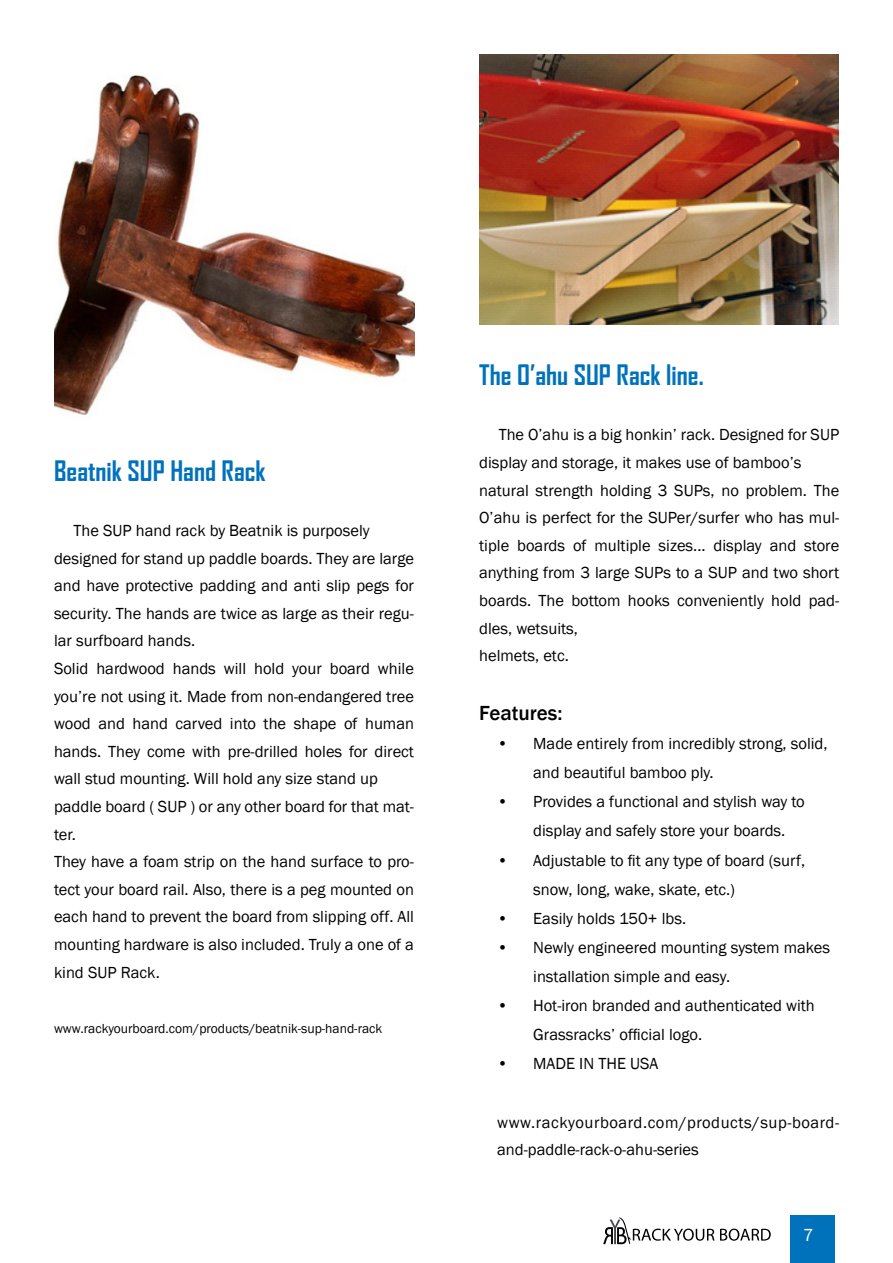
<style>
.page{position:relative;width:893px;height:1263px;background:#fff}
.page>*{position:absolute;margin:0;border:0;box-sizing:border-box;transform-origin:0 0}
.t1{font:700 27px "Agency FB";color:#0072bc}
.t2{font:500 21px "Franklin Gothic";color:#000}
.t3{font:18px "Franklin Gothic";color:#fff}
.t4{font:16.5px/27.6px "Franklin Gothic";color:#000}
.t5{font:16.5px/27.6px "Franklin Gothic";letter-spacing:.035em;color:#000}
.t6{font:13.5px "Franklin Gothic";color:#000}
</style>
<div class="page">
<div style="left:790px;top:1215px;width:45px;height:48px;background:#0072bc"></div>
<svg style="left:603px;top:1217px;width:168px;height:27px"></svg>
<img style="left:479px;top:54px;width:360px;height:270px">
<img style="left:54px;top:74px;width:360px;height:341px">
<h1 class="t1" style="left:54px;top:454px;width:213px">Beatnik SUP Hand Rack</h1>
<p class="t4" style="left:54px;top:517px;width:362px;text-indent:20px">The SUP hand rack by Beatnik is purposely designed for stand up paddle boards. They are large and have protective padding and anti slip pegs for security. The hands are twice as large as their regu&shy;lar surfboard hands.<br>Solid hardwood hands will hold your board while you’re not using it. Made from non-endangered tree wood and hand carved into the shape of human hands. They come with pre-drilled holes for direct wall stud mounting. Will hold any size stand up paddle board ( SUP ) or any other board for that mat&shy;ter.<br>They have a foam strip on the hand surface to pro&shy;tect your board rail. Also, there is a peg mounted on each hand to prevent the board from slipping off. All mounting hardware is also included. Truly a one of a kind SUP Rack.</p>
<p class="t6" style="left:54px;top:1020px;width:330px">www.rackyourboard.com/products/beatnik-sup-hand-rack</p>
<h1 class="t1" style="left:479px;top:358px;width:226px">The O’ahu SUP Rack line.</h1>
<p class="t4" style="left:479px;top:421px;width:362px;text-indent:20px">The O’ahu is a big honkin’ rack. Designed for SUP display and storage, it makes use of bamboo’s natural strength holding 3 SUPs, no problem. The O’ahu is perfect for the SUPer/surfer who has mul&shy;tiple boards of multiple sizes... display and store anything from 3 large SUPs to a SUP and two short boards. The bottom hooks conveniently hold pad&shy;dles, wetsuits,<br>helmets, etc.</p>
<p class="t2" style="left:479px;top:700px;width:85px">Features:</p>
<p class="t4" style="left:533px;top:729px;width:296px;line-height:29.1px;text-indent:-36px">• Made entirely from incredibly strong, solid, and beautiful bamboo ply.</p>
<p class="t4" style="left:533px;top:788px;width:273px;line-height:29.1px;text-indent:-36px">• Provides a functional and stylish way to display and safely store your boards.</p>
<p class="t4" style="left:533px;top:846px;width:274px;line-height:29.1px;text-indent:-36px">• Adjustable to fit any type of board (surf, snow, long, wake, skate, etc.)</p>
<p class="t4" style="left:497px;top:905px;width:190px">• Easily holds 150+ lbs.</p>
<p class="t4" style="left:533px;top:933px;width:298px;line-height:29.1px;text-indent:-36px">• Newly engineered mounting system makes installation simple and easy.</p>
<p class="t4" style="left:533px;top:991px;width:283px;line-height:29.1px;text-indent:-36px">• Hot-iron branded and authenticated with<br>Grassracks’ official logo.</p>
<p class="t4" style="left:497px;top:1050px;width:163px">• MADE IN THE USA</p>
<p class="t5" style="left:497px;top:1108px;width:343px">www.rackyourboard.com/products/sup-board&shy;and-paddle-rack-o-ahu-series</p>
<p class="t3" style="left:803px;top:1223px;width:12px">7</p>
</div>
